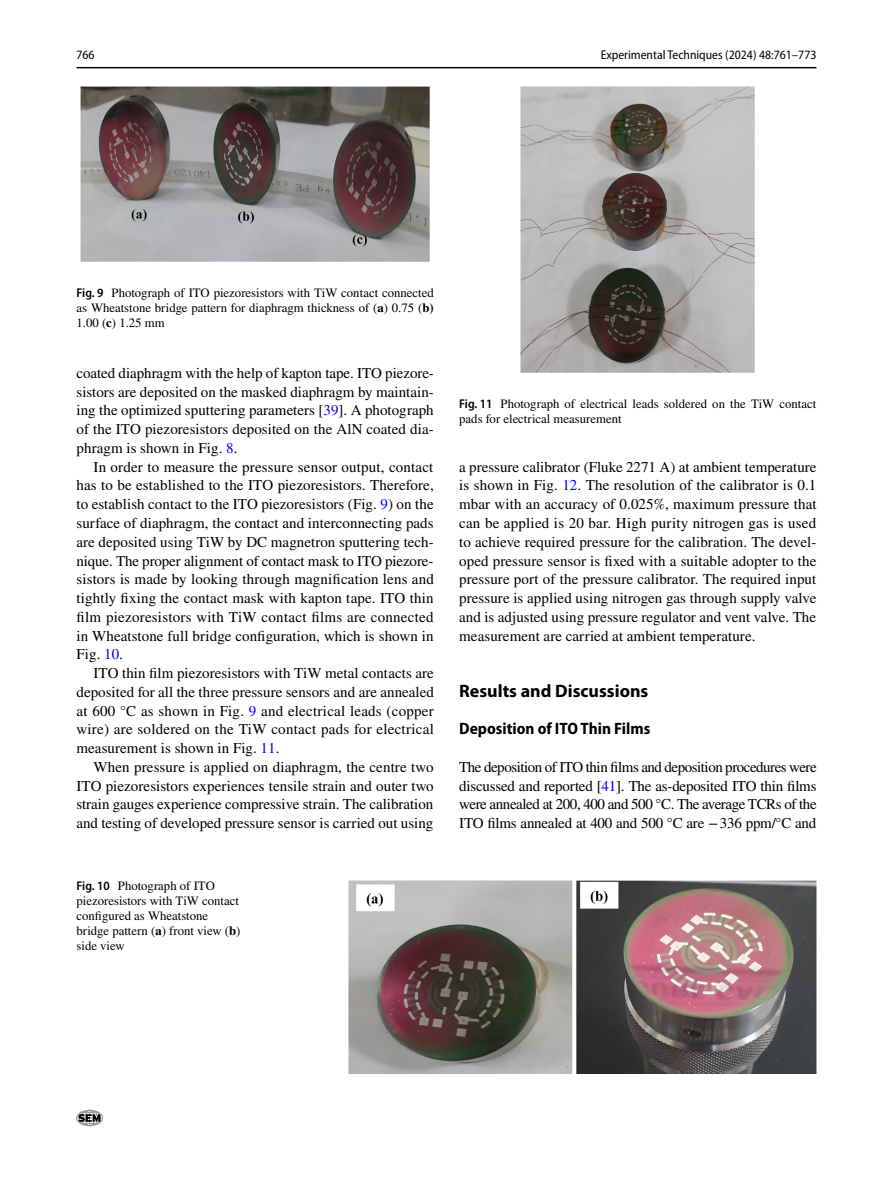
<style>
.page{position:relative;width:893px;height:1187px;background:#fff}
.page>*{position:absolute;margin:0;border:0;box-sizing:border-box;transform-origin:0 0}
.t1{font:700 18px "Myriad Pro";color:#000}
.t2{font:700 semi-condensed 16.5px "Myriad Pro";color:#000}
.t3{font:15px/18.8px "STIX";letter-spacing:.005em;color:#000;text-align:justify}
.t4{font:12.75px/15px "STIX";color:#000}
.t5{font:semi-condensed 12.75px "Myriad Pro";color:#000}
.s1{font-family:"Myriad Pro";font-weight:600;font-stretch:semi-condensed}
.s2{font-weight:700}
.s3{color:#00f}
</style>
<div class="page">
<hr style="left:77px;top:67px;width:739px;height:1px;background:#000">
<svg style="left:77px;top:1110px;width:26px;height:15px"></svg>
<div style="left:77px;top:1110px;width:26px;height:15px;border:1px solid #9c9c9d;border-radius:50%"></div>
<img style="left:81px;top:87px;width:348px;height:175px">
<img style="left:349px;top:880px;width:467px;height:193px">
<img style="left:521px;top:87px;width:234px;height:286px">
<p class="t5" style="left:77px;top:48px;width:20px">766</p>
<p class="t5" style="left:601px;top:48px;width:217px">Experimental Techniques (2024) 48:761–773</p>
<p class="t4" style="left:77px;top:286px;width:359px;text-align:justify"><span class="s1">Fig. 9</span> Photograph of ITO piezoresistors with TiW contact connected as Wheatstone bridge pattern for diaphragm thickness of (<span class="s2">a</span>) 0.75 (<span class="s2">b)<br></span>1.00 (<span class="s2">c</span>) 1.25 mm</p>
<p class="t3" style="left:77px;top:364px;width:359px">coated diaphragm with the help of kapton tape. ITO piezore&shy;sistors are deposited on the masked diaphragm by maintain&shy;ing the optimized sputtering parameters [<span class="s3">39</span>]. A photograph of the ITO piezoresistors deposited on the AlN coated dia&shy;phragm is shown in Fig. <span class="s3">8</span>.</p>
<p class="t3" style="left:77px;top:458px;width:359px;text-indent:17px">In order to measure the pressure sensor output, contact has to be established to the ITO piezoresistors. Therefore, to establish contact to the ITO piezoresistors (Fig. <span class="s3">9</span>) on the surface of diaphragm, the contact and interconnecting pads are deposited using TiW by DC magnetron sputtering tech&shy;nique. The proper alignment of contact mask to ITO piezore&shy;sistors is made by looking through magnification lens and tightly fixing the contact mask with kapton tape. ITO thin film piezoresistors with TiW contact films are connected in Wheatstone full bridge configuration, which is shown in Fig. <span class="s3">10</span>.</p>
<p class="t3" style="left:77px;top:664px;width:359px;text-indent:17px">ITO thin film piezoresistors with TiW metal contacts are deposited for all the three pressure sensors and are annealed at 600 °C as shown in Fig. <span class="s3">9</span> and electrical leads (copper wire) are soldered on the TiW contact pads for electrical measurement is shown in Fig. <span class="s3">11</span>.</p>
<p class="t3" style="left:76px;top:758px;width:359px;text-indent:17px">When pressure is applied on diaphragm, the centre two ITO piezoresistors experiences tensile strain and outer two strain gauges experience compressive strain. The calibration and testing of developed pressure sensor is carried out using</p>
<p class="t4" style="left:77px;top:879px;width:165px"><span class="s1">Fig. 10</span> Photograph of ITO piezoresistors with TiW contact configured as Wheatstone bridge pattern (<span class="s2">a</span>) front view (<span class="s2">b</span>) side view</p>
<p class="t4" style="left:459px;top:397px;width:359px"><span class="s1">Fig. 11</span> Photograph of electrical leads soldered on the TiW contact pads for electrical measurement</p>
<p class="t3" style="left:459px;top:458px;width:359px">a pressure calibrator (Fluke 2271 A) at ambient temperature is shown in Fig. <span class="s3">12</span>. The resolution of the calibrator is 0.1 mbar with an accuracy of 0.025%, maximum pressure that can be applied is 20 bar. High purity nitrogen gas is used to achieve required pressure for the calibration. The devel&shy;oped pressure sensor is fixed with a suitable adopter to the pressure port of the pressure calibrator. The required input pressure is applied using nitrogen gas through supply valve and is adjusted using pressure regulator and vent valve. The measurement are carried at ambient temperature.</p>
<p class="t1" style="left:459px;top:679px;width:191px">Results and Discussions</p>
<p class="t2" style="left:459px;top:719px;width:193px">Deposition of ITO Thin Films</p>
<p class="t3" style="left:459px;top:758px;width:359px">The deposition of ITO thin films and deposition procedures were discussed and reported [<span class="s3">41</span>]. The as-deposited ITO thin films were annealed at 200, 400 and 500 °C. The average TCRs of the ITO films annealed at 400 and 500 °C are −336 ppm/°C and</p>
</div>
